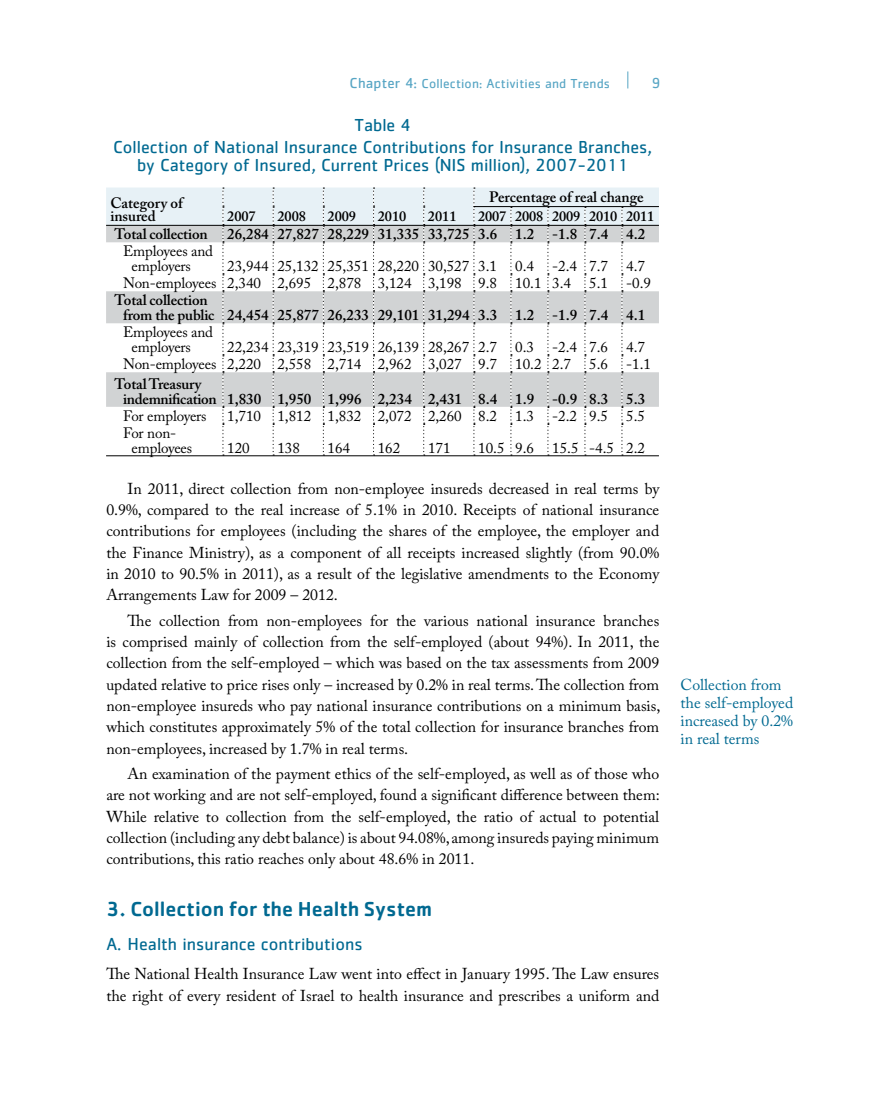
<style>
.page{position:relative;width:872px;height:1106px;background:#fff}
.page>*{position:absolute;margin:0;border:0;box-sizing:border-box;transform-origin:0 0}
.t1{font:500 21px "Cachet Std";color:#006991}
.t2{font:18px/21px "Cachet Std";color:#006991;text-align:center}
.t3{font:15.75px/21.3px "Adobe Caslon Pro";color:#000;text-align:justify}
.t4{font:15.75px/18px "Adobe Caslon Pro";color:#006991}
.t5{font:15px/15px "Adobe Caslon Pro";letter-spacing:-.01em;color:#000}
.t6{font:600 15px/15px "Adobe Caslon Pro";color:#000}
.t7{font:15px "Cachet Std";color:#57a5c4}
.t8{font:600 14.25px "Adobe Caslon Pro";letter-spacing:-.005em;color:#000}
.t9{font:13.5px "Cachet Std";letter-spacing:.01em;color:#57a5c4}
.s1{font-size:15px}
</style>
<div class="page">
<svg style="left:627px;top:71px;width:1px;height:17px"></svg>
<svg style="left:106px;top:187px;width:553px;height:268px"></svg>
<hr style="left:474px;top:206px;width:37px;height:1px;background:#000">
<hr style="left:511px;top:206px;width:37px;height:1px;background:#000">
<hr style="left:548px;top:206px;width:37px;height:1px;background:#000">
<hr style="left:585px;top:206px;width:37px;height:1px;background:#000">
<hr style="left:622px;top:206px;width:37px;height:1px;background:#000">
<hr style="left:106px;top:455px;width:117px;height:1px;background:#000">
<hr style="left:223px;top:455px;width:50px;height:1px;background:#000">
<hr style="left:273px;top:455px;width:50px;height:1px;background:#000">
<hr style="left:323px;top:455px;width:50px;height:1px;background:#000">
<hr style="left:373px;top:455px;width:51px;height:1px;background:#000">
<hr style="left:424px;top:455px;width:50px;height:1px;background:#000">
<hr style="left:474px;top:455px;width:37px;height:1px;background:#000">
<hr style="left:511px;top:455px;width:37px;height:1px;background:#000">
<hr style="left:548px;top:455px;width:37px;height:1px;background:#000">
<hr style="left:585px;top:455px;width:37px;height:1px;background:#000">
<hr style="left:622px;top:455px;width:37px;height:1px;background:#000">
<hr style="left:106px;top:225px;width:117px;height:1px;background:#000">
<hr style="left:223px;top:225px;width:50px;height:1px;background:#000">
<hr style="left:273px;top:225px;width:50px;height:1px;background:#000">
<hr style="left:323px;top:225px;width:50px;height:1px;background:#000">
<hr style="left:373px;top:225px;width:51px;height:1px;background:#000">
<hr style="left:424px;top:225px;width:50px;height:1px;background:#000">
<hr style="left:474px;top:225px;width:37px;height:1px;background:#000">
<hr style="left:511px;top:225px;width:37px;height:1px;background:#000">
<hr style="left:548px;top:225px;width:37px;height:1px;background:#000">
<hr style="left:585px;top:225px;width:37px;height:1px;background:#000">
<hr style="left:622px;top:225px;width:37px;height:1px;background:#000">
<p class="t9" style="left:350px;top:76px;width:262px"><span class="s1">Chapter 4:</span> Collection: Activities and Trends</p>
<p class="t7" style="left:651px;top:74px;width:10px">9</p>
<p class="t2" style="left:113px;top:115px;width:540px">Table 4<br>Collection of National Insurance Contributions for Insurance Branches,</p>
<p class="t2" style="left:137px;top:154px;width:492px">by Category of Insured, Current Prices (NIS million), 2007-2011</p>
<p class="t6" style="left:110px;top:196px;width:74px;line-height:13.5px">Category of insured</p>
<p class="t6" style="left:489px;top:190px;width:156px">Percentage of real change</p>
<p class="t8" style="left:478px;top:208px;width:178px">2007 2008 2009 2010 2011</p>
<p class="t8" style="left:227px;top:208px;width:30px">2007</p>
<p class="t8" style="left:277px;top:208px;width:30px">2008</p>
<p class="t8" style="left:327px;top:208px;width:30px">2009</p>
<p class="t8" style="left:378px;top:208px;width:30px">2010</p>
<p class="t8" style="left:428px;top:208px;width:30px">2011</p>
<p class="t6" style="left:115px;top:227px;width:95px">Total collection</p>
<p class="t6" style="left:227px;top:227px;width:419px">26,284 27,827 28,229 31,335 33,725 3.6 1.2 -1.8 7.4 4.2</p>
<p class="t5" style="left:132px;top:244px;width:83px;text-indent:-9px">Employees and employers</p>
<p class="t5" style="left:123px;top:258px;width:529px;line-height:17px;text-indent:104px">23,944 25,132 25,351 28,220 30,527 3.1 0.4 -2.4 7.7 4.7<br>Non-employees 2,340 2,695 2,878 3,124 3,198 9.8 10.1 3.4 5.1 -0.9</p>
<p class="t6" style="left:123px;top:293px;width:523px;text-indent:-9px">Total collection<br>from the public 24,454 25,877 26,233 29,101 31,294 3.3 1.2 -1.9 7.4 4.1</p>
<p class="t5" style="left:132px;top:324px;width:83px;text-indent:-9px">Employees and employers</p>
<p class="t5" style="left:123px;top:339px;width:529px;line-height:17px;text-indent:104px">22,234 23,319 23,519 26,139 28,267 2.7 0.3 -2.4 7.6 4.7<br>Non-employees 2,220 2,558 2,714 2,962 3,027 9.7 10.2 2.7 5.6 -1.1</p>
<p class="t6" style="left:123px;top:376px;width:523px;text-indent:-9px">Total Treasury<br>indemnification 1,830 1,950 1,996 2,234 2,431 8.4 1.9 -0.9 8.3 5.3</p>
<p class="t5" style="left:123px;top:408px;width:85px">For employers</p>
<p class="t5" style="left:227px;top:408px;width:419px">1,710 1,812 1,832 2,072 2,260 8.2 1.3 -2.2 9.5 5.5</p>
<p class="t5" style="left:132px;top:425px;width:62px;text-indent:-9px">For non&shy;employees</p>
<p class="t5" style="left:227px;top:440px;width:24px">120</p>
<p class="t5" style="left:277px;top:440px;width:24px">138</p>
<p class="t5" style="left:327px;top:440px;width:24px">164</p>
<p class="t5" style="left:378px;top:440px;width:24px">162</p>
<p class="t5" style="left:428px;top:440px;width:24px">171</p>
<p class="t5" style="left:478px;top:440px;width:168px">10.5 9.6 15.5 -4.5 2.2</p>
<p class="t3" style="left:106px;top:477px;width:554px;text-indent:21px">In 2011, direct collection from non-employee insureds decreased in real terms by 0.9%, compared to the real increase of 5.1% in 2010. Receipts of national insurance contributions for employees (including the shares of the employee, the employer and the Finance Ministry), as a component of all receipts increased slightly (from 90.0% in 2010 to 90.5% in 2011), as a result of the legislative amendments to the Economy Arrangements Law for 2009 – 2012.</p>
<p class="t3" style="left:106px;top:609px;width:555px;text-indent:21px">The collection from non‑employees for the various national insurance branches is comprised mainly of collection from the self‑employed (about 94%). In 2011, the collection from the self‑employed – which was based on the tax assessments from 2009 updated relative to price rises only – increased by 0.2% in real terms. The collection from non-employee insureds who pay national insurance contributions on a minimum basis, which constitutes approximately 5% of the total collection for insurance branches from non‑employees, increased by 1.7% in real terms.</p>
<p class="t3" style="left:106px;top:763px;width:555px;text-indent:21px">An examination of the payment ethics of the self-employed, as well as of those who are not working and are not self-employed, found a significant difference between them:<br>While relative to collection from the self-employed, the ratio of actual to potential collection (including any debt balance) is about 94.08%, among insureds paying minimum contributions, this ratio reaches only about 48.6% in 2011.</p>
<h1 class="t1" style="left:106px;top:895px;width:327px">3. Collection for the Health System</h1>
<p class="t2" style="left:106px;top:932px;width:258px">A. Health insurance contributions</p>
<p class="t3" style="left:106px;top:963px;width:554px">The National Health Insurance Law went into effect in January 1995. The Law ensures the right of every resident of Israel to health insurance and prescribes a uniform and</p>
<p class="t4" style="left:680px;top:675px;width:114px">Collection from the self-employed increased by 0.2% in real terms</p>
</div>
